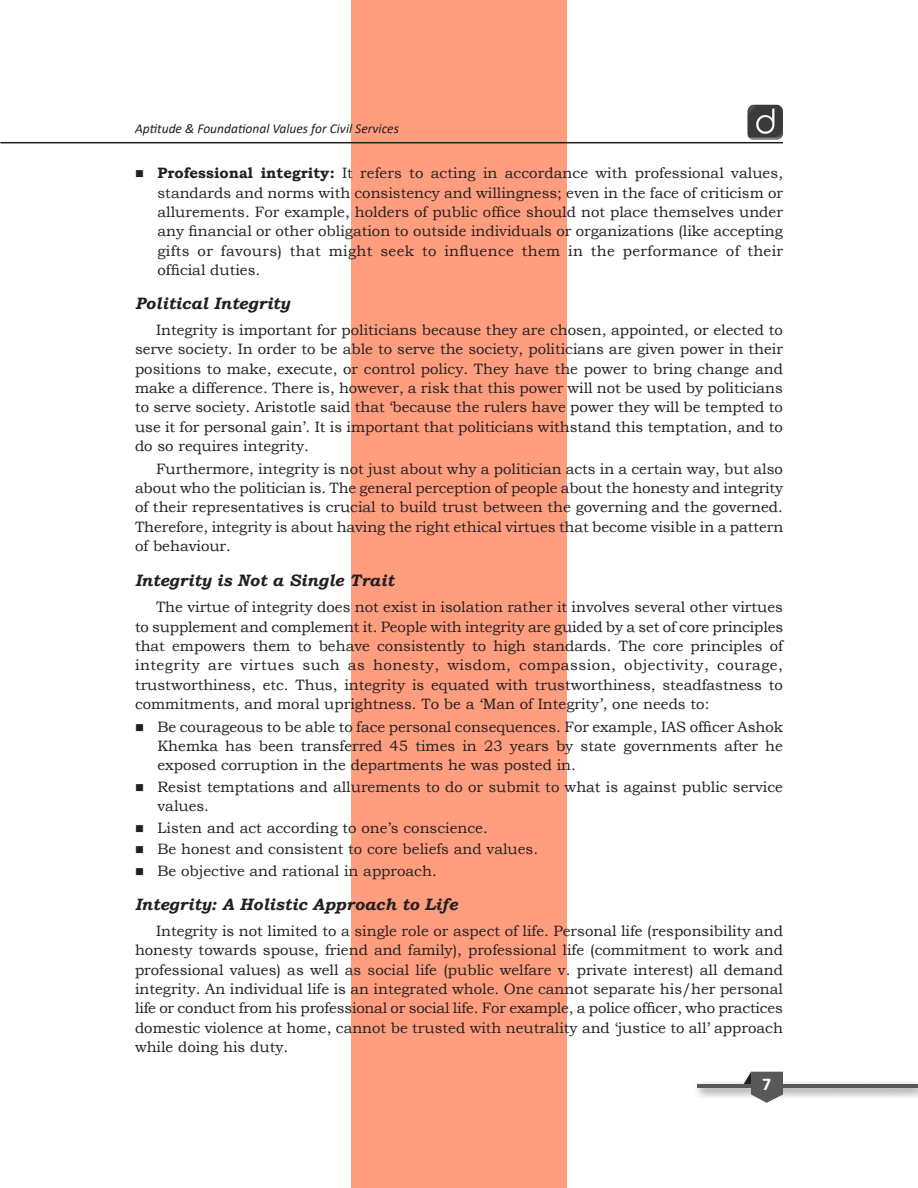
<style>
.page{position:relative;width:918px;height:1188px;background:#fff}
.page>*{position:absolute;margin:0;border:0;box-sizing:border-box;transform-origin:0 0}
.t1{font:700 18px "Calibri";color:#fff}
.t2{font:italic 700 16.5px "Bookman Old Style";color:#231f20}
.t3{font:15px/19.4px "Bookman Old Style";color:#231f20;text-align:justify}
.t4{font:italic 13.5px "Calibri";color:#231f20}
.s1{font-weight:700}
</style>
<div class="page">
<div style="left:351px;top:0;width:216px;height:1188px;background:#ff9e7f"></div>
<div style="left:692px;top:1079px;width:226px;height:21px;background:#231f20;opacity:.75"></div>
<hr style="left:698px;top:1084px;width:220px;height:3px;background:#57585a">
<svg style="left:744px;top:1072px;width:39px;height:31px"></svg>
<hr style="left:0;top:142px;width:783px;height:1px;background:#231f20">
<img style="left:747px;top:105px;width:36px;height:35px">
<p class="t4" style="left:135px;top:120px;width:265px">Aptitude &amp; Foundational Values for Civil Services</p>
<p class="t3" style="left:158px;top:163px;width:627px"><span class="s1">Professional integrity:</span> It refers to acting in accordance with professional values, standards and norms with consistency and willingness; even in the face of criticism or allurements. For example, holders of public office should not place themselves under any financial or other obligation to outside individuals or organizations (like accepting gifts or favours) that might seek to influence them in the performance of their official duties.</p>
<p class="t2" style="left:135px;top:291px;width:156px">Political Integrity</p>
<p class="t3" style="left:135px;top:320px;width:650px;text-indent:21px">Integrity is important for politicians because they are chosen, appointed, or elected to serve society. In order to be able to serve the society, politicians are given power in their positions to make, execute, or control policy. They have the power to bring change and make a difference. There is, however, a risk that this power will not be used by politicians to serve society. Aristotle said that ‘because the rulers have power they will be tempted to use it for personal gain’. It is important that politicians withstand this temptation, and to do so requires integrity.</p>
<p class="t3" style="left:135px;top:459px;width:650px;text-indent:21px">Furthermore, integrity is not just about why a politician acts in a certain way, but also about who the politician is. The general perception of people about the honesty and integrity of their representatives is crucial to build trust between the governing and the governed.<br>Therefore, integrity is about having the right ethical virtues that become visible in a pattern of behaviour.</p>
<p class="t2" style="left:135px;top:569px;width:261px">Integrity is Not a Single Trait</p>
<p class="t3" style="left:135px;top:598px;width:650px;text-indent:21px">The virtue of integrity does not exist in isolation rather it involves several other virtues to supplement and complement it. People with integrity are guided by a set of core principles that empowers them to behave consistently to high standards. The core principles of integrity are virtues such as honesty, wisdom, compassion, objectivity, courage, trustworthiness, etc. Thus, integrity is equated with trustworthiness, steadfastness to commitments, and moral uprightness. To be a ‘Man of Integrity’, one needs to:</p>
<p class="t3" style="left:158px;top:717px;width:627px">Be courageous to be able to face personal consequences. For example, IAS officer Ashok Khemka has been transferred 45 times in 23 years by state governments after he exposed corruption in the departments he was posted in.</p>
<p class="t3" style="left:158px;top:777px;width:627px">Resist temptations and allurements to do or submit to what is against public service values.</p>
<p class="t3" style="left:158px;top:817px;width:382px;line-height:21.5px;text-align:left">Listen and act according to one’s conscience.<br>Be honest and consistent to core beliefs and values.<br>Be objective and rational in approach.</p>
<p class="t2" style="left:135px;top:892px;width:324px">Integrity: A Holistic Approach to Life</p>
<p class="t3" style="left:135px;top:921px;width:650px;text-indent:21px">Integrity is not limited to a single role or aspect of life. Personal life (responsibility and honesty towards spouse, friend and family), professional life (commitment to work and professional values) as well as social life (public welfare v. private interest) all demand integrity. An individual life is an integrated whole. One cannot separate his/her personal life or conduct from his professional or social life. For example, a police officer, who practices domestic violence at home, cannot be trusted with neutrality and ‘justice to all’ approach while doing his duty.</p>
<p class="t1" style="left:762px;top:1072px;width:11px">7</p>
</div>
